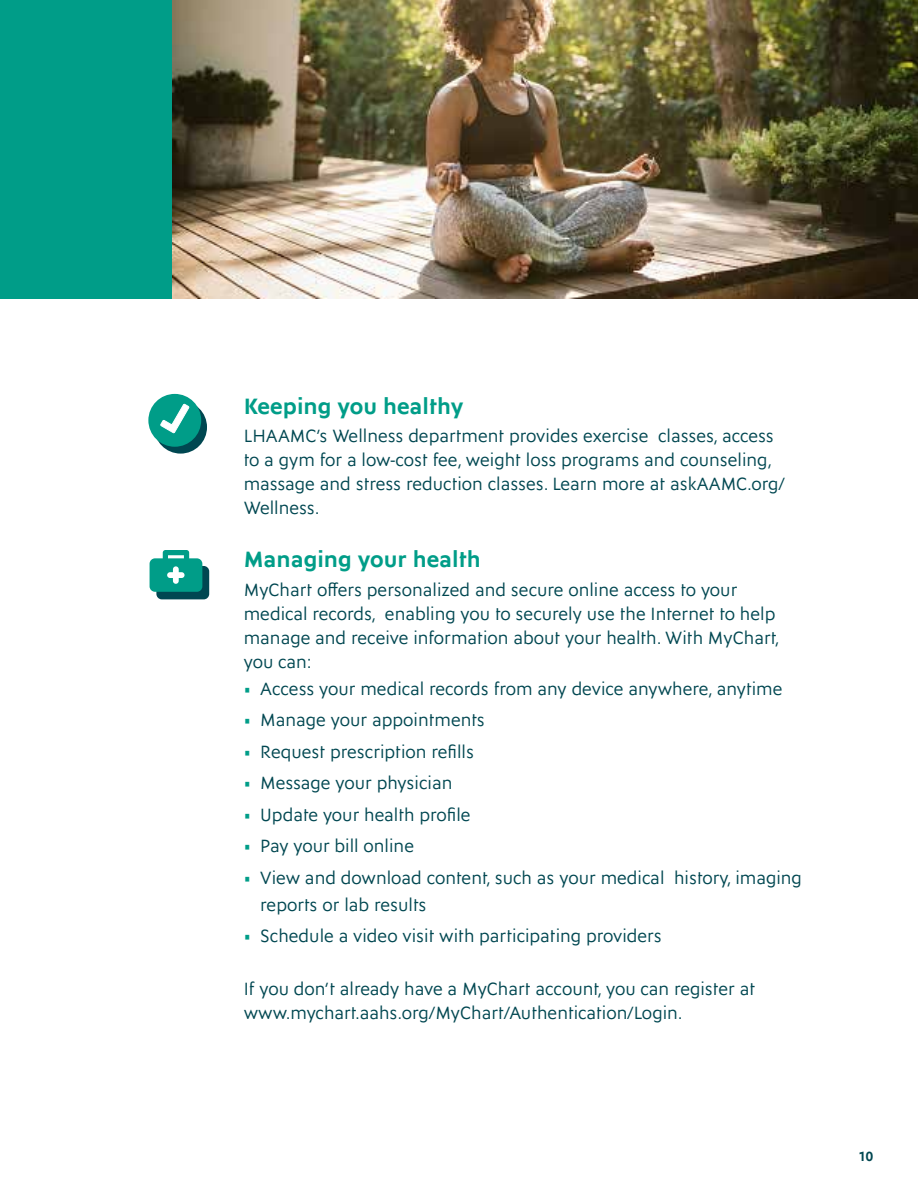
<style>
.page{position:relative;width:918px;height:1188px;background:#fff}
.page>*{position:absolute;margin:0;border:0;box-sizing:border-box;transform-origin:0 0}
.t1{font:700 22.5px "Ysans Std";color:#009d88}
.t2{font:18px/24px "Ysans Std";color:#004751}
.t3{font:700 13.5px "Ysans Std";color:#004751}
.s1{color:#009d88}
</style>
<div class="page">
<div style="left:0;top:0;width:186px;height:299px;background:#009d88"></div>
<img style="left:173px;top:0;width:745px;height:299px">
<div style="left:156px;top:566px;width:53px;height:33px;background:#004751;border-radius:5px"></div>
<svg style="left:150px;top:550px;width:52px;height:42px;background:#32af9f"></svg>
<div style="left:154px;top:401px;width:53px;height:53px;background:#004751;border-radius:50%"></div>
<div style="left:148px;top:394px;width:53px;height:53px;background:#009d88;border-radius:50%"></div>
<svg style="left:160px;top:404px;width:29px;height:30px"></svg>
<p class="t1" style="left:244px;top:394px;width:221px">Keeping you healthy</p>
<p class="t2" style="left:244px;top:424px;width:543px">LHAAMC’s Wellness department provides exercise classes, access to a gym for a low-cost fee, weight loss programs and counseling, massage and stress reduction classes. Learn more at askAAMC.org/ Wellness.</p>
<p class="t1" style="left:244px;top:547px;width:239px">Managing your health</p>
<p class="t2" style="left:244px;top:578px;width:538px">MyChart offers personalized and secure online access to your medical records, enabling you to securely use the Internet to help manage and receive information about your health. With MyChart, you can:</p>
<p class="t2" style="left:244px;top:677px;width:540px"><span class="s1">•</span> Access your medical records from any device anywhere, anytime</p>
<p class="t2" style="left:244px;top:709px;width:243px"><span class="s1">•</span> Manage your appointments</p>
<p class="t2" style="left:244px;top:740px;width:232px"><span class="s1">•</span> Request prescription refills</p>
<p class="t2" style="left:244px;top:772px;width:210px"><span class="s1">•</span> Message your physician</p>
<p class="t2" style="left:244px;top:803px;width:228px"><span class="s1">•</span> Update your health profile</p>
<p class="t2" style="left:244px;top:835px;width:172px"><span class="s1">•</span> Pay your bill online</p>
<p class="t2" style="left:260px;top:865px;width:543px;line-height:27px;text-indent:-17px"><span class="s1">•</span> View and download content, such as your medical history, imaging reports or lab results</p>
<p class="t2" style="left:244px;top:925px;width:420px"><span class="s1">•</span> Schedule a video visit with participating providers</p>
<p class="t2" style="left:244px;top:977px;width:513px">If you don’t already have a MyChart account, you can register at www.mychart.aahs.org/MyChart/Authentication/Login.</p>
<p class="t3" style="left:859px;top:1149px;width:16px">10</p>
</div>
